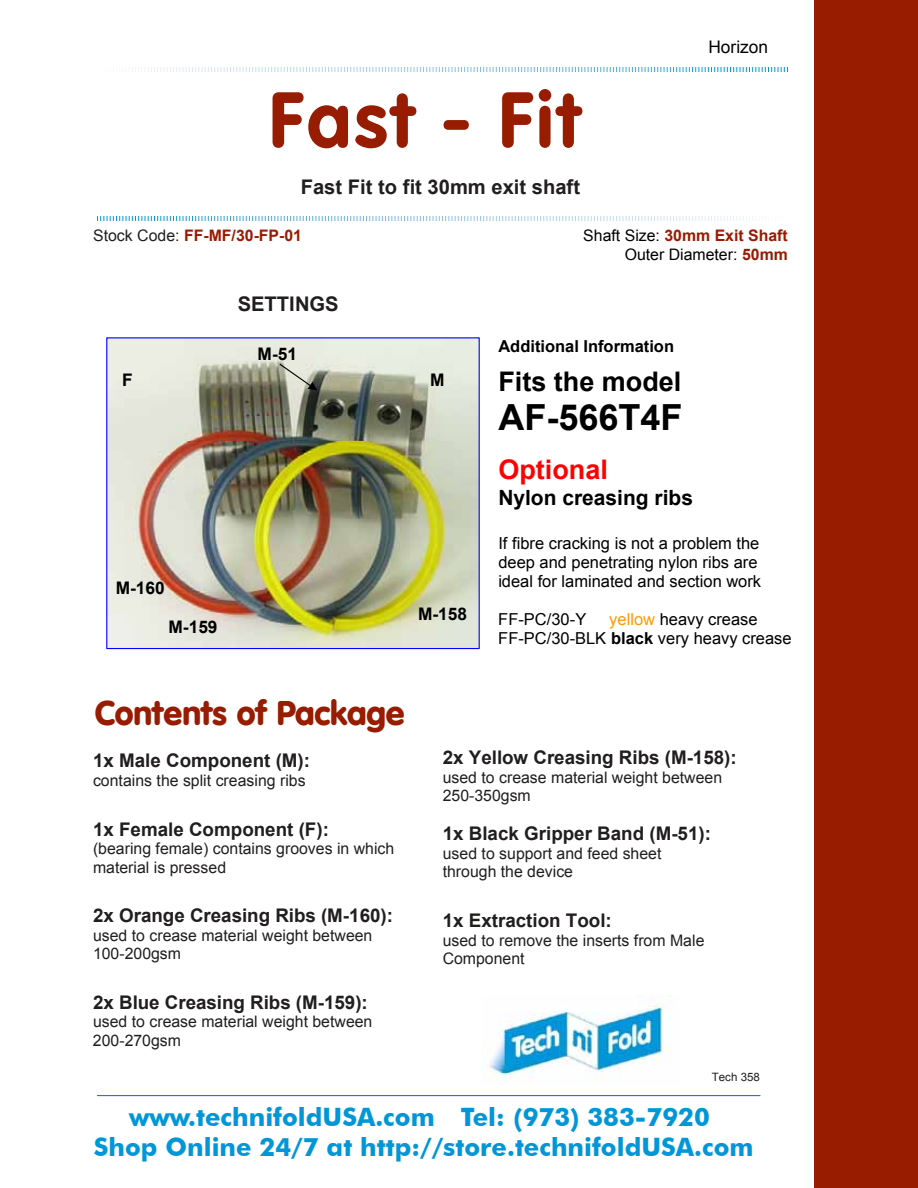
<style>
.page{position:relative;width:918px;height:1188px;background:#fff}
.page>*{position:absolute;margin:0;border:0;box-sizing:border-box;transform-origin:0 0}
.t1{font:700 77.4px "VAG Rounded Std";letter-spacing:.045em;color:#971c00}
.t2{font:700 36px "Arial";color:#000}
.t3{font:900 33.75px "VAG Rounded Std";color:#971c00}
.t4{font:700 27px "Arial";color:#000}
.t5{font:700 27px "Arial";color:#f00}
.t6{font:700 25.35px "Futura BT";color:#0096d7}
.t7{font:700 21px "Arial";color:#000}
.t8{font:700 20.25px "Arial";color:#211e1e}
.t9{font:700 18.75px "Arial";color:#211e1e}
.t10{font:700 17.25px "Arial";color:#000}
.t11{font:17.25px "Arial";color:#000}
.t12{font:16.5px/19px "Arial";color:#000}
.t13{font:700 16.5px "Arial";color:#000}
.t14{font:15.9px/18.3px "Arial";color:#211e1e}
.t15{font:15.9px/18.8px "Arial";color:#000;text-align:right}
.t16{font:700 15.9px "Arial";color:#971c00}
.t17{font:11.55px "Arial";color:#211e1e}
.s1{font-weight:400;color:#211e1e}
.s2{font-weight:700;color:#971c00}
.s3{color:#ff9a00}
.s4{font-weight:700}
</style>
<div class="page">
<div style="left:815px;top:0;width:103px;height:1188px;background:#971c00"></div>
<svg style="left:97px;top:216px;width:656px;height:4px"></svg>
<svg style="left:132px;top:68px;width:656px;height:4px"></svg>
<img style="left:489px;top:995px;width:183px;height:84px">
<hr style="left:97px;top:1095px;width:663px;height:1px;background:#36f">
<img style="left:108px;top:339px;width:370px;height:308px">
<div style="left:106px;top:337px;width:374px;height:312px;border:1px solid #00f"></div>
<svg style="left:280px;top:364px;width:37px;height:26px"></svg>
<div style="left:112px;top:364px;width:41px;height:52px;background:#e9ebe0"></div>
<svg style="left:420px;top:364px;width:37px;height:39px"></svg>
<h1 class="t1" style="left:269px;top:75px;width:312px">Fast - Fit</h1>
<p class="t8" style="left:301px;top:173px;width:281px">Fast Fit to fit 30mm exit shaft</p>
<p class="t11" style="left:708px;top:35px;width:61px">Horizon</p>
<p class="t16" style="left:93px;top:225px;width:211px"><span class="s1">Stock Code:</span> FF-MF/30-FP-01</p>
<p class="t8" style="left:238px;top:290px;width:102px">SETTINGS</p>
<p class="t10" style="left:258px;top:343px;width:41px">M-51</p>
<p class="t10" style="left:122px;top:369px;width:12px">F</p>
<p class="t10" style="left:430px;top:369px;width:16px">M</p>
<p class="t10" style="left:116px;top:576px;width:51px">M-160</p>
<p class="t10" style="left:169px;top:615px;width:51px">M-159</p>
<p class="t10" style="left:418px;top:602px;width:51px">M-158</p>
<h3 class="t3" style="left:95px;top:692px;width:311px">Contents of Package</h3>
<p class="t15" style="left:583px;top:227px;width:206px">Shaft Size: <span class="s2">30mm Exit Shaft<br></span>Outer Diameter: <span class="s2">50mm</span></p>
<p class="t13" style="left:498px;top:335px;width:177px">Additional Information</p>
<h3 class="t4" style="left:498px;top:363px;width:184px">Fits the model</h3>
<h2 class="t2" style="left:498px;top:394px;width:186px">AF-566T4F</h2>
<h3 class="t5" style="left:498px;top:452px;width:111px">Optional</h3>
<h3 class="t7" style="left:498px;top:483px;width:196px">Nylon creasing ribs</h3>
<p class="t12" style="left:498px;top:533px;width:264px">If fibre cracking is not a problem the deep and penetrating nylon ribs are ideal for laminated and section work</p>
<p class="t12" style="left:498px;top:609px;width:89px">FF-PC/30-Y</p>
<p class="t12" style="left:498px;top:609px;width:295px;text-indent:111px"><span class="s3">yellow</span> heavy crease<br>FF-PC/30-BLK <span class="s4">black</span> very heavy crease</p>
<p class="t9" style="left:93px;top:748px;width:219px">1x Male Component (M):</p>
<p class="t14" style="left:93px;top:771px;width:214px">contains the split creasing ribs</p>
<p class="t9" style="left:93px;top:817px;width:237px">1x Female Component (F):</p>
<p class="t14" style="left:93px;top:840px;width:303px">(bearing female) contains grooves in which material is pressed</p>
<p class="t9" style="left:93px;top:903px;width:302px">2x Orange Creasing Ribs (M-160):</p>
<p class="t14" style="left:93px;top:926px;width:281px">used to crease material weight between<br>100-200gsm</p>
<p class="t9" style="left:93px;top:990px;width:276px">2x Blue Creasing Ribs (M-159):</p>
<p class="t14" style="left:93px;top:1013px;width:281px">used to crease material weight between<br>200-270gsm</p>
<p class="t9" style="left:443px;top:745px;width:296px">2x Yellow Creasing Ribs (M-158):</p>
<p class="t14" style="left:443px;top:768px;width:281px">used to crease material weight between<br>250-350gsm</p>
<p class="t9" style="left:443px;top:821px;width:270px">1x Black Gripper Band (M-51):</p>
<p class="t14" style="left:443px;top:844px;width:220px">used to support and feed sheet through the device</p>
<p class="t9" style="left:443px;top:908px;width:171px">1x Extraction Tool:</p>
<p class="t14" style="left:443px;top:931px;width:263px">used to remove the inserts from Male<br>Component</p>
<p class="t17" style="left:712px;top:1069px;width:50px">Tech 358</p>
<h3 class="t6" style="left:129px;top:1101px;width:582px">www.technifoldUSA.com Tel: (973) 383-7920</h3>
<h3 class="t6" style="left:94px;top:1132px;width:661px">Shop Online 24/7 at http://store.technifoldUSA.com</h3>
</div>
